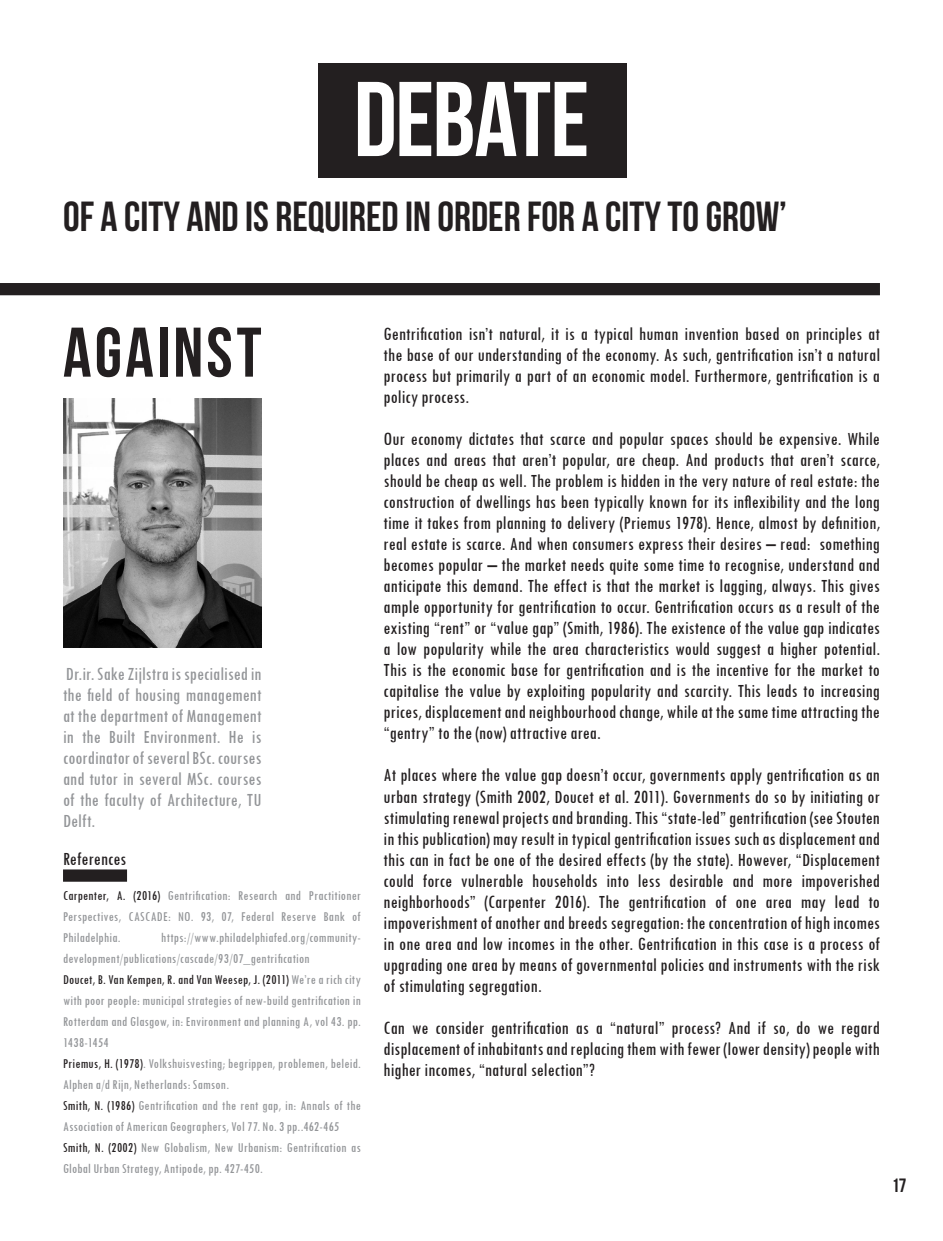
<style>
.page{position:relative;width:943px;height:1241px;background:#fff}
.page>*{position:absolute;margin:0;border:0;box-sizing:border-box;transform-origin:0 0}
.Paragraph{font:105.88px "Bebas Neue";letter-spacing:-.015em;color:#fff}
.Paragraph-2{font:70px "Bebas Neue";letter-spacing:.045em;color:#231f20}
.t1{font:42px "Bebas Neue";color:#231f20}
.Paragraph-3{font:condensed 19.25px/21px "Tw Cen";letter-spacing:.005em;color:#231f20;text-align:justify}
.Paragraph-4{font:condensed 19.25px/21px "Tw Cen";letter-spacing:.005em;color:#939598;text-align:justify}
.Paragraph-5{font:19.25px "Bebas Neue";color:#231f20}
.Paragraph-6{font:condensed 14px/21px "Tw Cen";letter-spacing:.02em;color:#939598}
.s1{color:#231f20}
</style>
<div class="page">
<div style="left:0;top:283px;width:880px;height:12px;background:#231f20"></div>
<img style="left:63px;top:398px;width:198px;height:249px">
<div style="left:63px;top:869px;width:64px;height:12px;background:#231f20"></div>
<div style="left:318px;top:63px;width:308px;height:115px;background:#231f20"></div>
<p class="Paragraph" style="left:354px;top:61px;width:237px">DEBATE</p>
<p class="t1" style="left:63px;top:194px;width:725px">OF A CITY AND IS REQUIRED IN ORDER FOR A CITY TO GROW’</p>
<p class="Paragraph-2" style="left:63px;top:314px;width:200px">AGAINST</p>
<p class="Paragraph-3" style="left:383px;top:323px;width:498px">Gentrification isn’t natural, it is a typical human invention based on principles at the base of our understanding of the economy. As such, gentrification isn’t a natural process but primarily a part of an economic model. Furthermore, gentrification is a policy process.</p>
<p class="Paragraph-3" style="left:383px;top:428px;width:498px">Our economy dictates that scarce and popular spaces should be expensive. While places and areas that aren’t popular, are cheap. And products that aren’t scarce, should be cheap as well. The problem is hidden in the very nature of real estate: the construction of dwellings has been typically known for its inflexibility and the long time it takes from planning to delivery (Priemus 1978). Hence, almost by definition, real estate is scarce. And when consumers express their desires – read: something becomes popular – the market needs quite some time to recognise, understand and anticipate this demand. The effect is that the market is lagging, always. This gives ample opportunity for gentrification to occur. Gentrification occurs as a result of the existing “rent” or “value gap” (Smith, 1986). The existence of the value gap indicates a low popularity while the area characteristics would suggest a higher potential.<br>This is the economic base for gentrification and is the incentive for the market to capitalise the value by exploiting popularity and scarcity. This leads to increasing prices, displacement and neighbourhood change, while at the same time attracting the “gentry” to the (now) attractive area.</p>
<p class="Paragraph-3" style="left:383px;top:764px;width:498px">At places where the value gap doesn’t occur, governments apply gentrification as an urban strategy (Smith 2002, Doucet et al. 2011). Governments do so by initiating or stimulating renewal projects and branding. This “state-led” gentrification (see Stouten in this publication) may result in typical gentrification issues such as displacement and this can in fact be one of the desired effects (by the state). However, “Displacement could force vulnerable households into less desirable and more impoverished neighborhoods” (Carpenter 2016). The gentrification of one area may lead to impoverishment of another and breeds segregation: the concentration of high incomes in one area and low incomes in the other. Gentrification in this case is a process of upgrading one area by means of governmental policies and instruments with the risk of stimulating segregation.</p>
<p class="Paragraph-3" style="left:383px;top:1016px;width:498px">Can we consider gentrification as a “natural” process? And if so, do we regard displacement of inhabitants and replacing them with fewer (lower density) people with higher incomes, “natural selection”?</p>
<p class="Paragraph-4" style="left:63px;top:662px;width:200px">Dr.ir. Sake Zijlstra is specialised in the field of housing management at the department of Management in the Built Environment. He is coordinator of several BSc. courses and tutor in several MSc. courses of the faculty of Architecture, TU Delft.</p>
<p class="Paragraph-3" style="left:63px;top:848px;width:65px">References</p>
<p class="Paragraph-6" style="left:63px;top:884px;width:299px;text-align:justify"><span class="s1">Carpenter, A. (2016)</span> Gentrification: Research and Practitioner Perspectives, CASCADE: NO. 93, 07, Federal Reserve Bank of Philadelphia.</p>
<p class="Paragraph-6" style="left:63px;top:926px;width:299px;text-indent:98px">https://www.philadelphiafed.org/community&shy;development/publications/cascade/93/07_gentrification</p>
<p class="Paragraph-6" style="left:63px;top:968px;width:299px;text-align:justify"><span class="s1">Doucet, B. Van Kempen, R. and Van Weesep, J. (2011)</span> We’re a rich city with poor people: municipal strategies of new-build gentrification in Rotterdam and Glasgow, in: Environment and planning A, vol 43. pp.<br>1438-1454</p>
<p class="Paragraph-6" style="left:63px;top:1052px;width:299px"><span class="s1">Priemus, H. (1978)</span>. Volkshuisvesting; begrippen, problemen, beleid.<br>Alphen a/d Rijn, Netherlands: Samson.</p>
<p class="Paragraph-6" style="left:63px;top:1094px;width:299px"><span class="s1">Smith, N. (1986)</span> Gentrification and the rent gap, in: Annals of the<br>Association of American Geographers, Vol 77. No. 3 pp..462-465</p>
<p class="Paragraph-6" style="left:63px;top:1136px;width:299px"><span class="s1">Smith, N. (2002)</span> New Globalism, New Urbanism: Gentrification as<br>Global Urban Strategy, Antipode, pp. 427-450.</p>
<p class="Paragraph-5" style="left:891px;top:1174px;width:16px">17</p>
</div>
